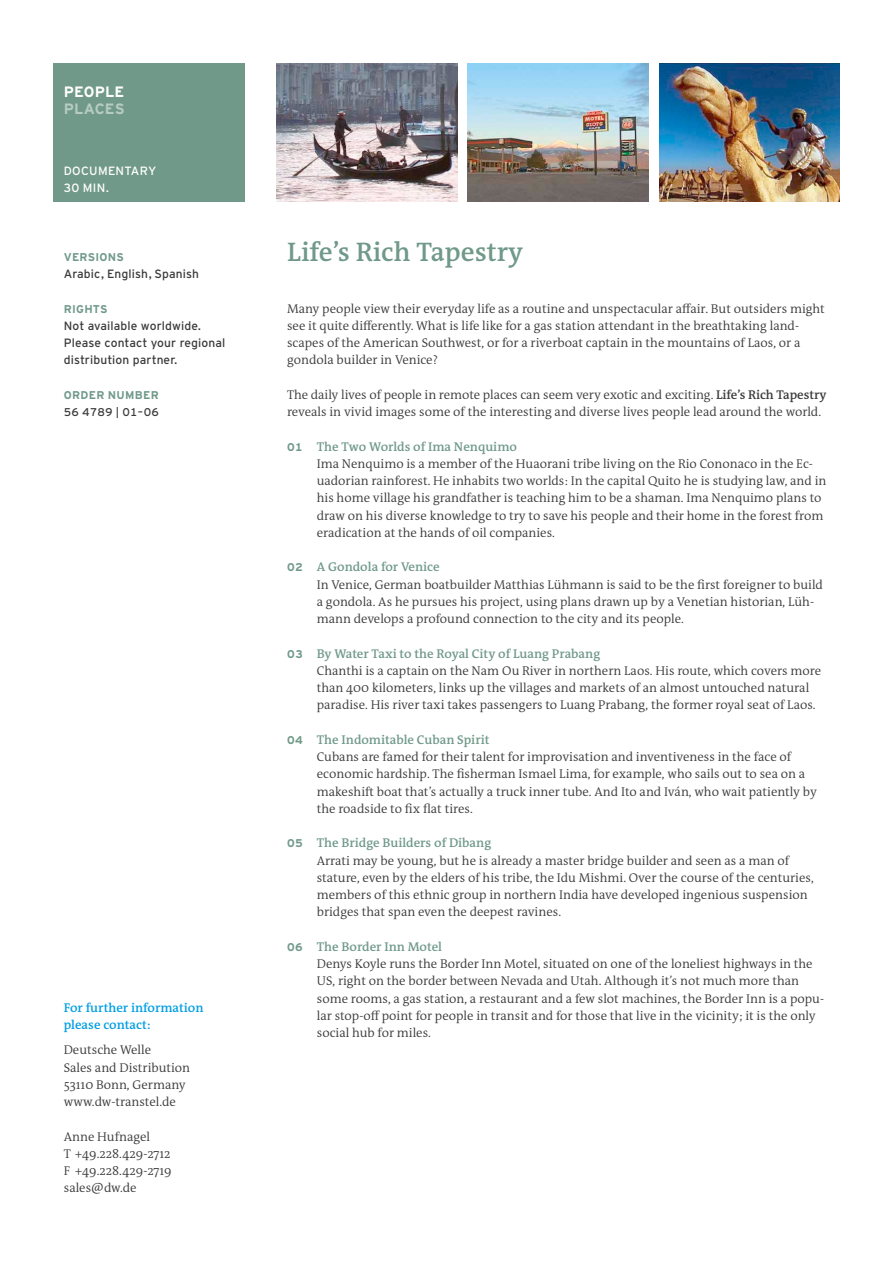
<style>
.page{position:relative;width:893px;height:1263px;background:#fff}
.page>*{position:absolute;margin:0;border:0;box-sizing:border-box;transform-origin:0 0}
.t1{font:600 27px "DW The Antiqua B W6";color:#70998a}
.t2{font:700 15px "Interstate DW";letter-spacing:.005em;color:#fff}
.t3{font:700 15px "Interstate DW";letter-spacing:.005em;color:#b6cbc2}
.t4{font:300 12.75px/17.2px "DW The Antiqua B W4";color:#3a3a3a}
.t5{font:600 12.75px "DW The Antiqua B W6";color:#70998a}
.t6{font:600 12.75px/17.2px "DW The Antiqua B W6";color:#009ee3}
.t7{font:12px/17.2px "Interstate DW";letter-spacing:.01em;color:#3a3a3a}
.t8{font:12px/17.2px "Interstate DW";letter-spacing:.025em;color:#fff}
.t9{font:700 11.25px "Interstate DW";letter-spacing:.025em;color:#70998a}
.t10{font:11.25px "Interstate DW Line";letter-spacing:.01em;color:#3a3a3a}
.s1{font-family:"DW The Antiqua B W6";font-weight:600}
.s2{font-family:"Interstate DW Line";font-weight:700;font-size:11.25px}
</style>
<div class="page">
<div style="left:53px;top:64px;width:191px;height:138px;background:#70998a"></div>
<img style="left:276px;top:64px;width:181px;height:138px">
<img style="left:468px;top:64px;width:180px;height:138px">
<img style="left:659px;top:64px;width:181px;height:138px">
<p class="t2" style="left:64px;top:83px;width:62px">PEOPLE</p>
<p class="t3" style="left:64px;top:100px;width:63px">PLACES</p>
<p class="t8" style="left:64px;top:162px;width:94px">DOCUMENTARY<br>30 MIN.</p>
<p class="t9" style="left:64px;top:251px;width:62px">VERSIONS</p>
<p class="t7" style="left:64px;top:265px;width:137px">Arabic, English, Spanish</p>
<p class="t9" style="left:64px;top:302px;width:45px">RIGHTS</p>
<p class="t7" style="left:64px;top:317px;width:163px">Not available worldwide.<br>Please contact your regional distribution partner.</p>
<p class="t9" style="left:64px;top:389px;width:97px">ORDER NUMBER</p>
<p class="t10" style="left:64px;top:406px;width:97px">56 4789 | 01–06</p>
<p class="t6" style="left:64px;top:999px;width:141px">For further information please contact:</p>
<p class="t4" style="left:64px;top:1041px;width:128px">Deutsche Welle<br>Sales and Distribution<br>53110 Bonn, Germany www.dw-transtel.de</p>
<p class="t4" style="left:64px;top:1128px;width:110px">Anne Hufnagel<br>T +49.228.429-2712<br>F +49.228.429-2719 sales@dw.de</p>
<h1 class="t1" style="left:287px;top:234px;width:238px">Life’s Rich Tapestry</h1>
<p class="t4" style="left:287px;top:300px;width:539px">Many people view their everyday life as a routine and unspectacular affair. But outsiders might see it quite differently. What is life like for a gas station attendant in the breathtaking land&shy;scapes of the American Southwest, or for a riverboat captain in the mountains of Laos, or a gondola builder in Venice?</p>
<p class="t4" style="left:287px;top:386px;width:541px">The daily lives of people in remote places can seem very exotic and exciting. <span class="s1">Life’s Rich Tapestry </span>reveals in vivid images some of the interesting and diverse lives people lead around the world.</p>
<p class="t5" style="left:287px;top:438px;width:231px"><span class="s2">01</span> The Two Worlds of Ima Nenquimo</p>
<p class="t4" style="left:317px;top:455px;width:511px">Ima Nenquimo is a member of the Huaorani tribe living on the Rio Cononaco in the Ec&shy;uadorian rainforest. He inhabits two worlds: In the capital Quito he is studying law, and in his home village his grandfather is teaching him to be a shaman. Ima Nenquimo plans to draw on his diverse knowledge to try to save his people and their home in the forest from eradication at the hands of oil companies.</p>
<p class="t5" style="left:287px;top:559px;width:154px"><span class="s2">02</span> A Gondola for Venice</p>
<p class="t4" style="left:317px;top:576px;width:508px">In Venice, German boatbuilder Matthias Lühmann is said to be the first foreigner to build a gondola. As he pursues his project, using plans drawn up by a Venetian historian, Lüh&shy;mann develops a profound connection to the city and its people.</p>
<p class="t5" style="left:287px;top:645px;width:315px"><span class="s2">03</span> By Water Taxi to the Royal City of Luang Prabang</p>
<p class="t4" style="left:317px;top:662px;width:506px">Chanthi is a captain on the Nam Ou River in northern Laos. His route, which covers more than 400 kilometers, links up the villages and markets of an almost untouched natural paradise. His river taxi takes passengers to Luang Prabang, the former royal seat of Laos.</p>
<p class="t5" style="left:287px;top:731px;width:204px"><span class="s2">04</span> The Indomitable Cuban Spirit</p>
<p class="t4" style="left:317px;top:748px;width:502px">Cubans are famed for their talent for improvisation and inventiveness in the face of economic hardship. The fisherman Ismael Lima, for example, who sails out to sea on a makeshift boat that’s actually a truck inner tube. And Ito and Iván, who wait patiently by the roadside to fix flat tires.</p>
<p class="t5" style="left:287px;top:835px;width:206px"><span class="s2">05</span> The Bridge Builders of Dibang</p>
<p class="t4" style="left:317px;top:852px;width:498px">Arrati may be young, but he is already a master bridge builder and seen as a man of stature, even by the elders of his tribe, the Idu Mishmi. Over the course of the centuries, members of this ethnic group in northern India have developed ingenious suspension bridges that span even the deepest ravines.</p>
<p class="t5" style="left:287px;top:938px;width:157px"><span class="s2">06</span> The Border Inn Motel</p>
<p class="t4" style="left:317px;top:955px;width:509px">Denys Koyle runs the Border Inn Motel, situated on one of the loneliest highways in the US, right on the border between Nevada and Utah. Although it’s not much more than some rooms, a gas station, a restaurant and a few slot machines, the Border Inn is a popu&shy;lar stop-off point for people in transit and for those that live in the vicinity; it is the only social hub for miles.</p>
</div>
